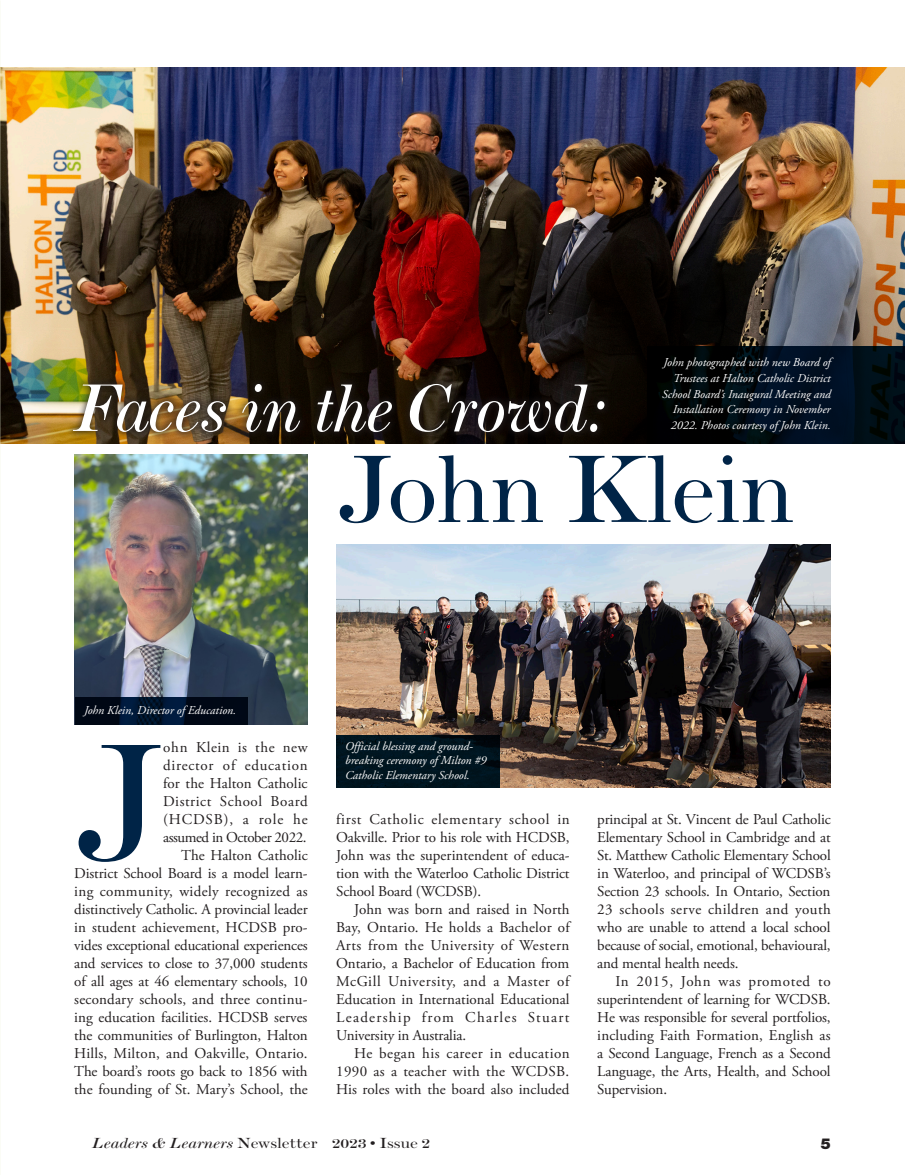
<style>
.page{position:relative;width:905px;height:1175px;background:#fff}
.page>*{position:absolute;margin:0;border:0;box-sizing:border-box;transform-origin:0 0}
.t1{font:170.4px "Scotch Roman";color:#002447;scale:.93 1}
.feature_head{font:98.1px "Scotch Roman";letter-spacing:-.02em;color:#002447}
.feature_head-2{font:italic 69px "Scotch Roman";letter-spacing:-.02em;color:#fff}
.t2{font:15px/18px "Adobe Garamond Pro";letter-spacing:-.01em;color:#231f20;text-align:justify}
.t3{font:15px "Scotch Roman";letter-spacing:-.01em;color:#231f20;scale:1.15 1}
.t4{font:900 15px "Helvetica Neue";color:#231f20}
.captions{font:italic 12px/15.9px "Adobe Garamond Pro";color:#fff;text-align:right}
.s1{font-style:italic}
</style>
<div class="page">
<img style="left:0;top:68px;width:904px;height:375px">
<div style="left:66px;top:375px;width:547px;height:65px;background:#231f20;opacity:.75"></div>
<img style="left:336px;top:544px;width:494px;height:243px">
<img style="left:75px;top:455px;width:233px;height:269px">
<svg style="left:647px;top:346px;width:257px;height:97px;background:#000a13"></svg>
<svg style="left:75px;top:697px;width:173px;height:27px;background:#000d21"></svg>
<div style="left:336px;top:735px;width:164px;height:52px;background:#00151f"></div>
<p class="feature_head-2" style="left:75px;top:368px;width:537px">Faces in the Crowd:</p>
<p class="captions" style="left:662px;top:354px;width:170px">John photographed with new Board of Trustees at Halton Catholic District School Board’s Inaugural Meeting and Installation Ceremony in November 2022. Photos courtesy of John Klein.</p>
<p class="feature_head" style="left:337px;top:432px;width:460px">John Klein</p>
<p class="captions" style="left:84px;top:702px;width:154px">John Klein, Director of Education.</p>
<p class="t1" style="left:74px;top:704px;width:99px">J</p>
<p class="t2" style="left:163px;top:738px;width:146px">ohn Klein is the new director of education for the Halton Catholic District School Board (HCDSB), a role he assumed in October 2022.</p>
<p class="t2" style="left:74px;top:846px;width:235px;text-indent:107px">The Halton Catholic District School Board is a model learn&shy;ing community, widely recognized as distinctively Catholic. A provincial leader in student achievement, HCDSB pro&shy;vides exceptional educational experiences and services to close to 37,000 students of all ages at 46 elementary schools, 10 secondary schools, and three continu&shy;ing education facilities. HCDSB serves the communities of Burlington, Halton Hills, Milton, and Oakville, Ontario.<br>The board’s roots go back to 1856 with the founding of St. Mary’s School, the</p>
<p class="captions" style="left:345px;top:739px;width:143px;line-height:14.4px;text-align:left">Official blessing and ground&shy;breaking ceremony of Milton #9<br>Catholic Elementary School.</p>
<p class="t2" style="left:336px;top:810px;width:235px">first Catholic elementary school in Oakville. Prior to his role with HCDSB, John was the superintendent of educa&shy;tion with the Waterloo Catholic District School Board (WCDSB).</p>
<p class="t2" style="left:336px;top:900px;width:235px;text-indent:18px">John was born and raised in North Bay, Ontario. He holds a Bachelor of Arts from the University of Western Ontario, a Bachelor of Education from McGill University, and a Master of Education in International Educational Leadership from Charles Stuart University in Australia.</p>
<p class="t2" style="left:336px;top:1044px;width:235px;text-indent:18px">He began his career in education 1990 as a teacher with the WCDSB.<br>His roles with the board also included</p>
<p class="t2" style="left:597px;top:810px;width:235px">principal at St. Vincent de Paul Catholic Elementary School in Cambridge and at St. Matthew Catholic Elementary School in Waterloo, and principal of WCDSB’s Section 23 schools. In Ontario, Section 23 schools serve children and youth who are unable to attend a local school because of social, emotional, behavioural, and mental health needs.</p>
<p class="t2" style="left:597px;top:972px;width:235px;text-indent:18px">In 2015, John was promoted to superintendent of learning for WCDSB.<br>He was responsible for several portfolios, including Faith Formation, English as a Second Language, French as a Second Language, the Arts, Health, and School Supervision.</p>
<p class="t3" style="left:92px;top:1134px;width:295px"><span class="s1">Leaders &amp; Learners</span> Newsletter 2023 • Issue 2</p>
<p class="t4" style="left:820px;top:1134px;width:12px">5</p>
</div>
